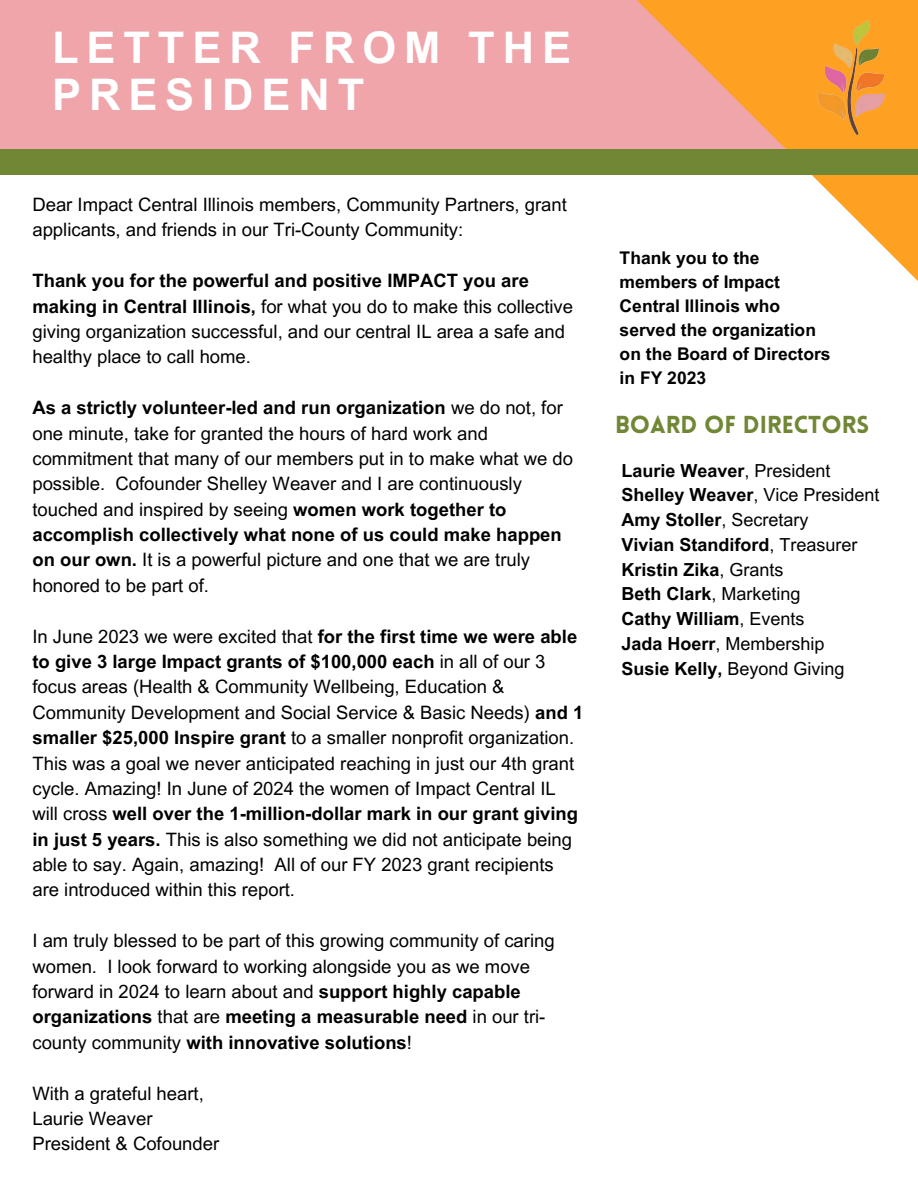
<style>
.page{position:relative;width:918px;height:1188px;background:#fff}
.page>*{position:absolute;margin:0;border:0;box-sizing:border-box;transform-origin:0 0}
.t1{font:700 43.65px/47.2px "Arial MT Pro";letter-spacing:.18em;color:#fff}
.t2{font:900 24px "Lovelo";color:#708735}
.t3{font:18.45px/25.3px "Arial MT Pro";color:#000}
.t4{font:700 18px "Arial MT Pro";color:#000}
.t5{font:18px "Arial MT Pro";color:#000}
.t6{font:700 17.55px/24px "Arial MT Pro";color:#000}
.s1{font-weight:700}
.s2{font-weight:400}
</style>
<div class="page">
<div style="left:0;top:0;width:785px;height:168px;background:#efa5aa"></div>
<svg style="left:545px;top:0;width:373px;height:281px"></svg>
<div style="left:0;top:150px;width:918px;height:25px;background:#708735"></div>
<img style="left:812px;top:16px;width:79px;height:122px">
<p class="t1" style="left:52px;top:29px;width:520px">LETTER FROM THE<br>PRESIDENT</p>
<h2 class="t3" style="left:32px;top:194px;width:536px">Dear Impact Central Illinois members, Community Partners, grant applicants, and friends in our Tri-County Community:</h2>
<p class="t3" style="left:32px;top:270px;width:542px"><span class="s1">Thank you for the powerful and positive IMPACT you are making in Central Illinois,</span> for what you do to make this collective giving organization successful, and our central IL area a safe and healthy place to call home.</p>
<p class="t3" style="left:32px;top:397px;width:542px"><span class="s1">As a strictly volunteer-led and run organization</span> we do not, for one minute, take for granted the hours of hard work and commitment that many of our members put in to make what we do possible. Cofounder Shelley Weaver and I are continuously touched and inspired by seeing <span class="s1">women work together to accomplish collectively what none of us could make happen on our own.</span> It is a powerful picture and one that we are truly honored to be part of.</p>
<p class="t3" style="left:32px;top:626px;width:552px">In June 2023 we were excited that <span class="s1">for the first time we were able to give 3 large Impact grants of $100,000 each</span> in all of our 3 focus areas (Health &amp; Community Wellbeing, Education &amp; Community Development and Social Service &amp; Basic Needs) <span class="s1">and 1 smaller $25,000 Inspire grant</span> to a smaller nonprofit organization.<br>This was a goal we never anticipated reaching in just our 4th grant cycle. Amazing! In June of 2024 the women of Impact Central IL will cross <span class="s1">well over the 1-million-dollar mark in our grant giving in just 5 years.</span> This is also something we did not anticipate being able to say. Again, amazing! All of our FY 2023 grant recipients are introduced within this report.</p>
<p class="t3" style="left:32px;top:930px;width:524px">I am truly blessed to be part of this growing community of caring women. I look forward to working alongside you as we move forward in 2024 to learn about and <span class="s1">support highly capable organizations</span> that are <span class="s1">meeting a measurable need</span> in our tri&shy;county community <span class="s1">with innovative solutions</span>!</p>
<p class="t3" style="left:32px;top:1083px;width:173px">With a grateful heart,</p>
<p class="t3" style="left:32px;top:1108px;width:122px">Laurie Weaver</p>
<p class="t3" style="left:32px;top:1133px;width:188px">President &amp; Cofounder</p>
<h1 class="t6" style="left:620px;top:248px;width:212px">Thank you to the members of Impact<br>Central Illinois who served the organization on the Board of Directors in FY 2023</h1>
<p class="t2" style="left:615px;top:415px;width:256px">BOARD OF DIRECTORS</p>
<p class="t4" style="left:621px;top:464px;width:211px">Laurie Weaver<span class="s2">, President</span></p>
<p class="t5" style="left:621px;top:488px;width:260px"><span class="s1">Shelley Weaver</span>, Vice President</p>
<p class="t4" style="left:621px;top:513px;width:189px">Amy Stoller<span class="s2">, Secretary</span></p>
<p class="t4" style="left:621px;top:538px;width:238px">Vivian Standiford<span class="s2">, Treasurer</span></p>
<p class="t4" style="left:621px;top:563px;width:164px">Kristin Zika<span class="s2">, Grants</span></p>
<p class="t5" style="left:621px;top:587px;width:181px"><span class="s1">Beth Clark</span>, Marketing</p>
<p class="t4" style="left:621px;top:612px;width:185px">Cathy William<span class="s2">, Events</span></p>
<p class="t5" style="left:621px;top:637px;width:205px"><span class="s1">Jada Hoerr</span>, Membership</p>
<h3 class="t5" style="left:621px;top:662px;width:225px"><span class="s1">Susie Kelly,</span> Beyond Giving</h3>
</div>
